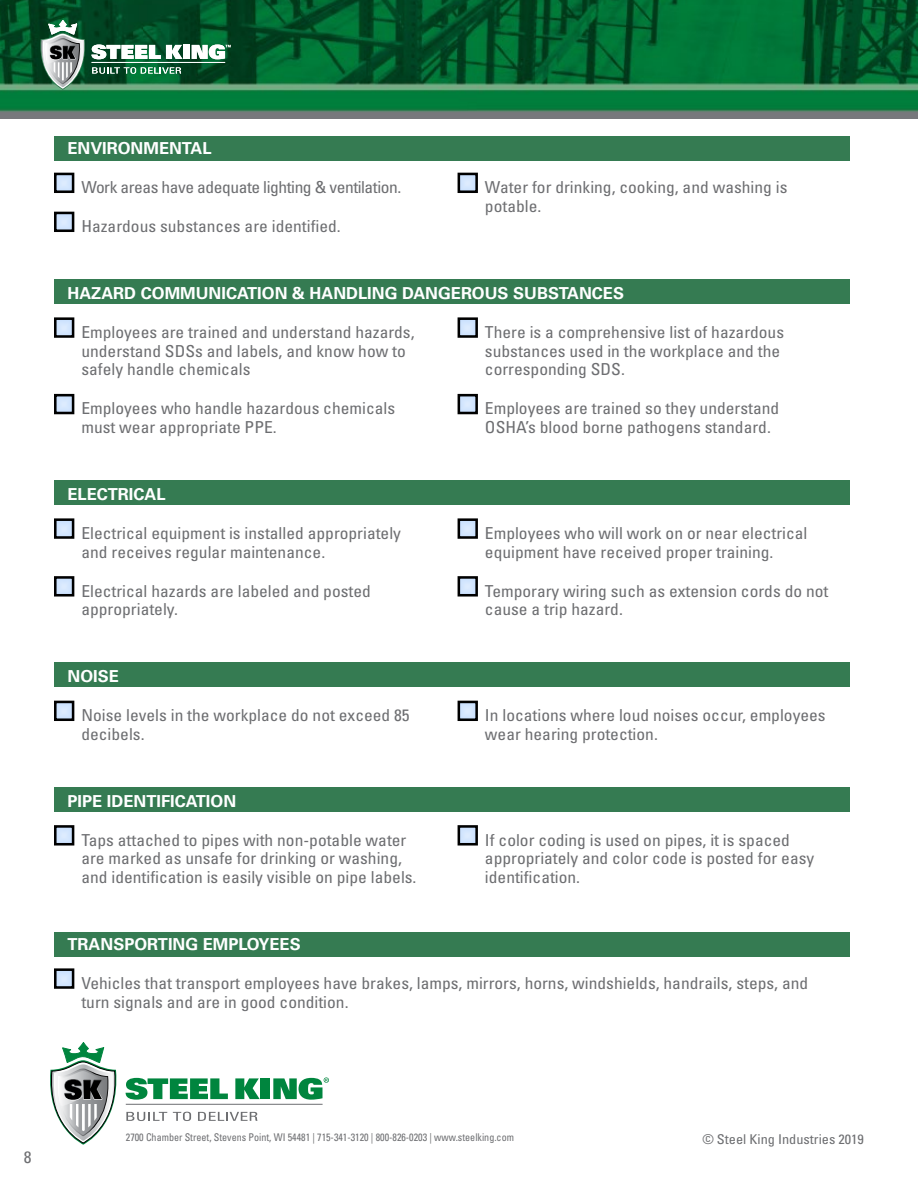
<style>
.page{position:relative;width:918px;height:1188px;background:#fff}
.page>*{position:absolute;margin:0;border:0;box-sizing:border-box;transform-origin:0 0}
.t1{font:condensed 16.5px/18.8px "Univers LT Std";color:#6d6e71;scale:1.06 1}
.t2{font:700 16.5px "Univers LT Std";color:#fff}
.t3{font:condensed 16.5px "Univers LT Std";letter-spacing:-.025em;color:#6d6e71;scale:1.06 1}
.t4{font:condensed 13.5px "Univers LT Std";color:#6d6e71;scale:1.06 1}
.t5{font:condensed 10.65px "Univers LT Std";color:#6d6e71;scale:.95 1}
</style>
<div class="page">
<img style="left:0;top:0;width:918px;height:119px">
<div style="left:183px;top:45px;width:6px;height:14px;background:#fff"></div>
<hr style="left:92px;top:62px;width:133px;height:1px;background:#fff">
<svg style="left:38px;top:20px;width:144px;height:70px"></svg>
<svg style="left:192px;top:45px;width:39px;height:14px"></svg>
<div style="left:54px;top:136px;width:796px;height:25px;background:#357b52"></div>
<div style="left:54px;top:480px;width:796px;height:25px;background:#357b52"></div>
<div style="left:54px;top:788px;width:796px;height:24px;background:#357b52"></div>
<div style="left:54px;top:279px;width:796px;height:25px;background:#357b52"></div>
<div style="left:54px;top:662px;width:796px;height:25px;background:#357b52"></div>
<div style="left:54px;top:932px;width:796px;height:25px;background:#357b52"></div>
<div style="left:49px;top:167px;width:31px;height:31px;background:#fff;opacity:.85"></div>
<div style="left:54px;top:173px;width:20px;height:20px;border:3px solid #000"></div>
<div style="left:49px;top:206px;width:31px;height:31px;background:#fff;opacity:.85"></div>
<div style="left:54px;top:212px;width:20px;height:20px;border:3px solid #000"></div>
<div style="left:452px;top:167px;width:31px;height:31px;background:#fff;opacity:.85"></div>
<div style="left:458px;top:173px;width:20px;height:20px;border:3px solid #000"></div>
<div style="left:49px;top:312px;width:31px;height:30px;background:#fff;opacity:.85"></div>
<div style="left:54px;top:317px;width:20px;height:21px;border:3px solid #000"></div>
<div style="left:49px;top:389px;width:31px;height:30px;background:#fff;opacity:.85"></div>
<div style="left:54px;top:394px;width:20px;height:20px;border:3px solid #000"></div>
<div style="left:452px;top:312px;width:31px;height:30px;background:#fff;opacity:.85"></div>
<div style="left:458px;top:317px;width:20px;height:21px;border:3px solid #000"></div>
<div style="left:452px;top:389px;width:31px;height:30px;background:#fff;opacity:.85"></div>
<div style="left:458px;top:394px;width:20px;height:20px;border:3px solid #000"></div>
<div style="left:49px;top:513px;width:31px;height:30px;background:#fff;opacity:.85"></div>
<div style="left:54px;top:518px;width:20px;height:21px;border:3px solid #000"></div>
<div style="left:49px;top:571px;width:31px;height:30px;background:#fff;opacity:.85"></div>
<div style="left:54px;top:576px;width:20px;height:21px;border:3px solid #000"></div>
<div style="left:452px;top:513px;width:31px;height:30px;background:#fff;opacity:.85"></div>
<div style="left:458px;top:518px;width:20px;height:21px;border:3px solid #000"></div>
<div style="left:452px;top:571px;width:31px;height:30px;background:#fff;opacity:.85"></div>
<div style="left:458px;top:576px;width:20px;height:21px;border:3px solid #000"></div>
<div style="left:49px;top:695px;width:31px;height:31px;background:#fff;opacity:.85"></div>
<div style="left:54px;top:701px;width:20px;height:20px;border:3px solid #000"></div>
<div style="left:452px;top:695px;width:31px;height:31px;background:#fff;opacity:.85"></div>
<div style="left:458px;top:701px;width:20px;height:20px;border:3px solid #000"></div>
<div style="left:49px;top:820px;width:31px;height:30px;background:#fff;opacity:.85"></div>
<div style="left:54px;top:825px;width:20px;height:21px;border:3px solid #000"></div>
<div style="left:452px;top:820px;width:31px;height:30px;background:#fff;opacity:.85"></div>
<div style="left:458px;top:825px;width:20px;height:21px;border:3px solid #000"></div>
<div style="left:49px;top:963px;width:31px;height:30px;background:#fff;opacity:.85"></div>
<div style="left:54px;top:968px;width:20px;height:21px;border:3px solid #000"></div>
<div style="left:261px;top:1078px;width:9px;height:21px;background:#00853e"></div>
<hr style="left:126px;top:1104px;width:197px;height:1px;background:#6d6e71">
<svg style="left:50px;top:1042px;width:210px;height:103px"></svg>
<svg style="left:273px;top:1077px;width:56px;height:23px"></svg>
<p class="t2" style="left:68px;top:139px;width:146px">ENVIRONMENTAL</p>
<p class="t3" style="left:81px;top:177px;width:303px">Work areas have adequate lighting &amp; ventilation.</p>
<p class="t1" style="left:81px;top:217px;width:246px">Hazardous substances are identified.</p>
<p class="t1" style="left:485px;top:178px;width:287px">Water for drinking, cooking, and washing is potable.</p>
<p class="t2" style="left:68px;top:283px;width:558px">HAZARD COMMUNICATION &amp; HANDLING DANGEROUS SUBSTANCES</p>
<p class="t1" style="left:81px;top:322px;width:316px">Employees are trained and understand hazards, understand SDSs and labels, and know how to safely handle chemicals</p>
<p class="t1" style="left:81px;top:399px;width:298px">Employees who handle hazardous chemicals must wear appropriate PPE.</p>
<p class="t1" style="left:485px;top:322px;width:284px">There is a comprehensive list of hazardous substances used in the workplace and the corresponding SDS.</p>
<p class="t1" style="left:485px;top:399px;width:279px">Employees are trained so they understand<br>OSHA’s blood borne pathogens standard.</p>
<p class="t2" style="left:68px;top:484px;width:100px">ELECTRICAL</p>
<p class="t1" style="left:81px;top:523px;width:303px">Electrical equipment is installed appropriately and receives regular maintenance.</p>
<p class="t1" style="left:81px;top:581px;width:275px">Electrical hazards are labeled and posted appropriately.</p>
<p class="t1" style="left:485px;top:523px;width:306px">Employees who will work on or near electrical equipment have received proper training.</p>
<p class="t1" style="left:485px;top:581px;width:325px">Temporary wiring such as extension cords do not cause a trip hazard.</p>
<p class="t2" style="left:68px;top:667px;width:53px">NOISE</p>
<p class="t1" style="left:81px;top:706px;width:311px">Noise levels in the workplace do not exceed 85 decibels.</p>
<p class="t1" style="left:485px;top:706px;width:323px">In locations where loud noises occur, employees wear hearing protection.</p>
<p class="t2" style="left:68px;top:791px;width:170px">PIPE IDENTIFICATION</p>
<p class="t1" style="left:81px;top:830px;width:318px">Taps attached to pipes with non-potable water are marked as unsafe for drinking or washing, and identification is easily visible on pipe labels.</p>
<p class="t1" style="left:485px;top:830px;width:312px">If color coding is used on pipes, it is spaced appropriately and color code is posted for easy identification.</p>
<p class="t2" style="left:68px;top:934px;width:235px">TRANSPORTING EMPLOYEES</p>
<p class="t1" style="left:81px;top:973px;width:687px">Vehicles that transport employees have brakes, lamps, mirrors, horns, windshields, handrails, steps, and turn signals and are in good condition.</p>
<p class="t1" style="left:24px;top:1148px;width:9px">8</p>
<p class="t5" style="left:126px;top:1130px;width:410px">2700 Chamber Street, Stevens Point, WI 54481 | 715-341-3120 | 800-826-0203 | www.steelking.com</p>
<p class="t4" style="left:702px;top:1130px;width:154px">© Steel King Industries 2019</p>
</div>
